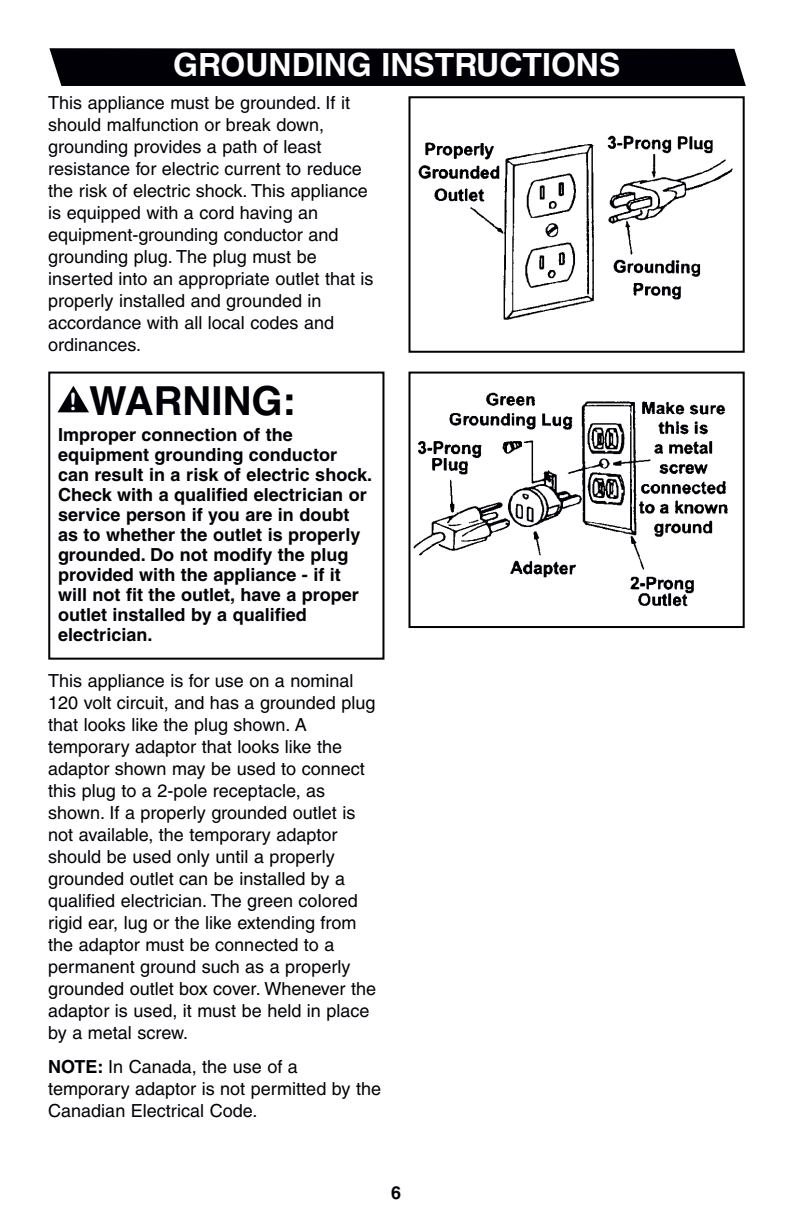
<style>
.page{position:relative;width:792px;height:1226px;background:#fff}
.page>*{position:absolute;margin:0;border:0;box-sizing:border-box;transform-origin:0 0}
.t1{font:700 40px "Helvetica";color:#000006}
.t2{font:700 32px "Helvetica";color:#fff}
.t3{font:24px "Arial Rounded MT Bold";color:#fff}
.t4{font:18px/22px "Helvetica";color:#000006}
.t5{font:700 18px/20px "Helvetica";color:#000006}
.s1{font-weight:700}
</style>
<div class="page">
<img style="left:418px;top:135px;width:315px;height:185px">
<div style="left:408px;top:96px;width:336px;height:257px;border:2px solid #000006"></div>
<img style="left:413px;top:392px;width:315px;height:215px">
<div style="left:408px;top:371px;width:336px;height:257px;border:2px solid #000006"></div>
<div style="left:49px;top:48px;width:696px;height:38px;background:#000006"></div>
<div style="left:48px;top:371px;width:336px;height:288px;border:2px solid #000006"></div>
<svg style="left:58px;top:386px;width:31px;height:26px"></svg>
<h2 class="t2" style="left:173px;top:53px;width:448px">GROUNDING INSTRUCTIONS</h2>
<p class="t4" style="left:48px;top:94px;width:327px">This appliance must be grounded. If it should malfunction or break down, grounding provides a path of least resistance for electric current to reduce the risk of electric shock. This appliance is equipped with a cord having an equipment-grounding conductor and grounding plug. The plug must be inserted into an appropriate outlet that is properly installed and grounded in accordance with all local codes and ordinances.</p>
<h1 class="t1" style="left:89px;top:386px;width:208px">WARNING:</h1>
<p class="t5" style="left:58px;top:426px;width:315px">Improper connection of the equipment grounding conductor can result in a risk of electric shock.<br>Check with a qualified electrician or service person if you are in doubt as to whether the outlet is properly grounded. Do not modify the plug provided with the appliance - if it will not fit the outlet, have a proper outlet installed by a qualified electrician.</p>
<h3 class="t3" style="left:69px;top:387px;width:9px">!</h3>
<p class="t4" style="left:48px;top:672px;width:329px">This appliance is for use on a nominal 120 volt circuit, and has a grounded plug that looks like the plug shown. A temporary adaptor that looks like the adaptor shown may be used to connect this plug to a 2-pole receptacle, as shown. If a properly grounded outlet is not available, the temporary adaptor should be used only until a properly grounded outlet can be installed by a qualified electrician. The green colored rigid ear, lug or the like extending from the adaptor must be connected to a permanent ground such as a properly grounded outlet box cover. Whenever the adaptor is used, it must be held in place by a metal screw.</p>
<p class="t4" style="left:48px;top:1058px;width:334px"><span class="s1">NOTE:</span> In Canada, the use of a temporary adaptor is not permitted by the<br>Canadian Electrical Code.</p>
<p class="t5" style="left:391px;top:1184px;width:12px">6</p>
</div>
